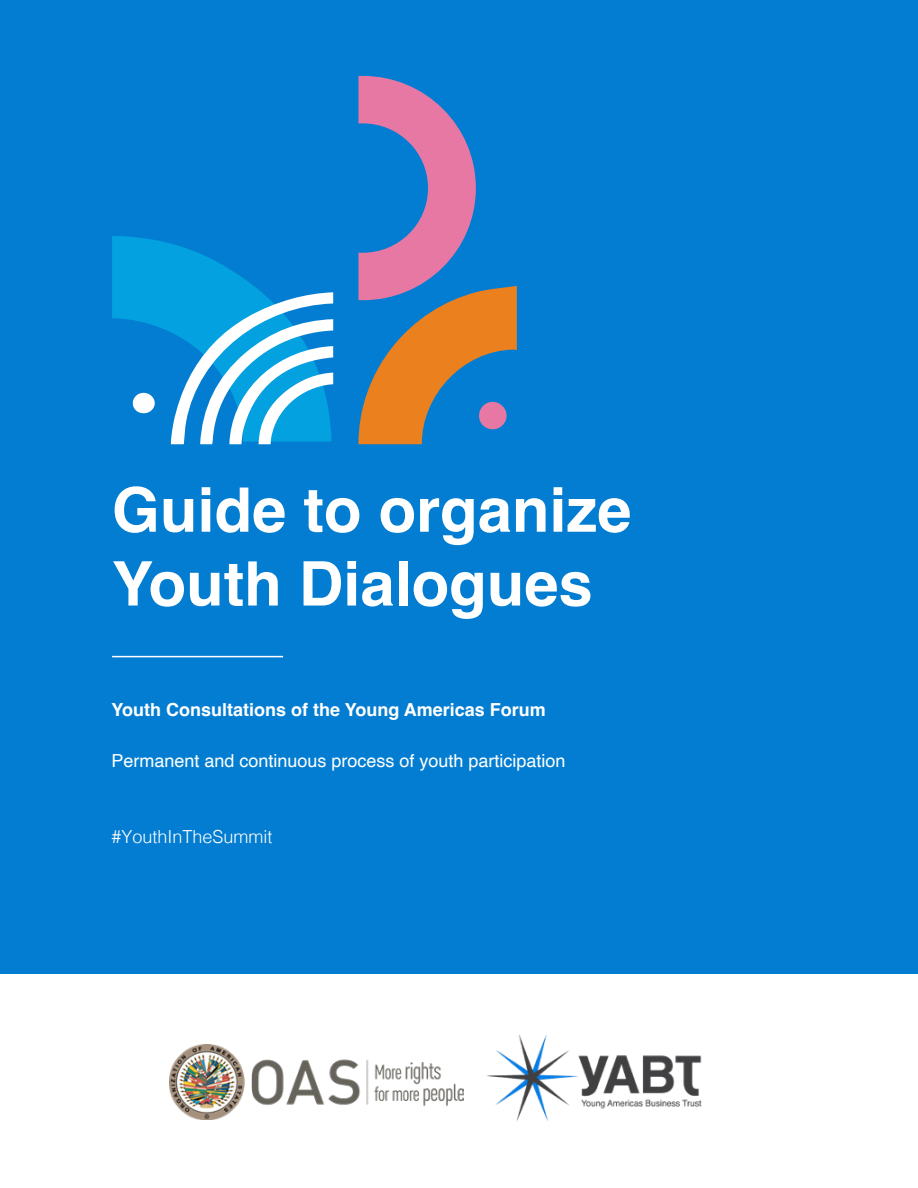
<style>
.page{position:relative;width:918px;height:1188px;background:#fff}
.page>*{position:absolute;margin:0;border:0;box-sizing:border-box;transform-origin:0 0}
.t1{font:700 61.5px/73.8px "Helvetica";color:#fff}
.t2{font:18px "Helvetica";color:#fff}
.t3{font:700 18px "Helvetica";color:#fff}
.t4{font:300 18px "Helvetica";color:#fff}
</style>
<div class="page">
<img style="left:486px;top:1034px;width:216px;height:87px">
<img style="left:169px;top:1045px;width:294px;height:75px">
<div style="left:0;top:0;width:918px;height:974px;background:#037dd1"></div>
<svg style="left:112px;top:236px;width:149px;height:206px"></svg>
<svg style="left:171px;top:292px;width:162px;height:152px"></svg>
<div style="left:133px;top:393px;width:22px;height:20px;background:#fff;border-radius:50%"></div>
<svg style="left:358px;top:76px;width:159px;height:368px"></svg>
<div style="left:479px;top:402px;width:28px;height:27px;background:#e678a3;border-radius:50%"></div>
<hr style="left:112px;top:656px;width:171px;height:1px;background:#fff">
<p class="t1" style="left:112px;top:480px;width:521px">Guide to organize<br>Youth Dialogues</p>
<p class="t3" style="left:111px;top:698px;width:436px">Youth Consultations of the Young Americas Forum</p>
<p class="t2" style="left:111px;top:747px;width:456px">Permanent and continuous process of youth participation</p>
<p class="t4" style="left:111px;top:822px;width:163px">#YouthInTheSummit</p>
</div>
